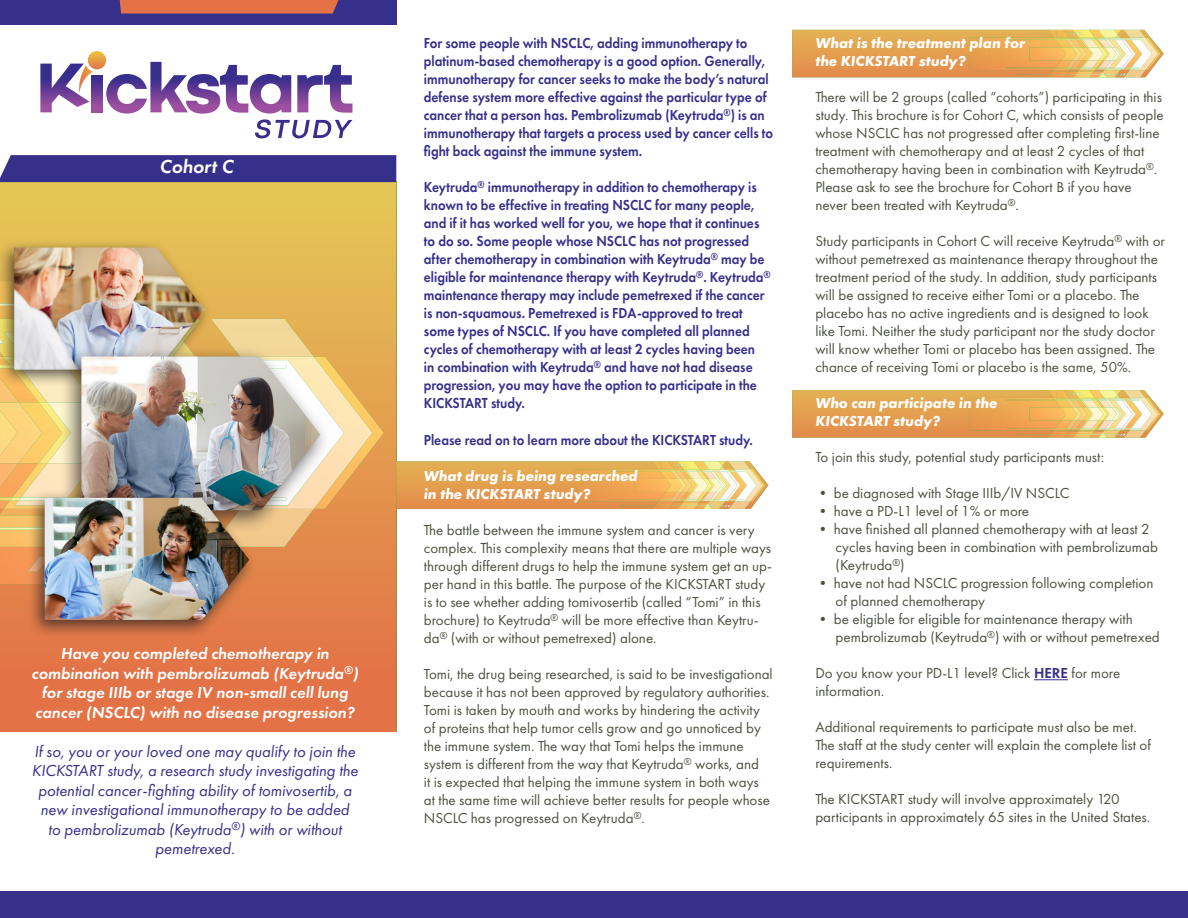
<style>
.page{position:relative;width:1188px;height:918px;background:#fff}
.page>*{position:absolute;margin:0;border:0;box-sizing:border-box;transform-origin:0 0}
.t1{font:italic 600 19.5px "Futura PT";color:#fff}
.t2{font:italic 16.5px/19.5px "Futura PT";color:#37308b;text-align:center}
.t3{font:italic 600 16.5px/19.5px "Futura PT";color:#fff;text-align:center}
.t4{font:15px/18px "Futura PT";color:#4b5141}
.t5{font:600 15px/18px "Futura PT";color:#37308b;scale:.9 1}
.t6{font:italic 700 15px/18px "Futura PT";color:#fff}
.s1{font-weight:600;color:#37308b}
</style>
<div class="page">
<div style="left:0;top:0;width:396px;height:25px;background:#37308b"></div>
<svg style="left:0;top:182px;width:396px;height:550px;background:#e3954d"></svg>
<img style="left:0;top:357px;width:384px;height:152px">
<img style="left:0;top:497px;width:4px;height:4px">
<img style="left:0;top:463px;width:4px;height:25px">
<img style="left:0;top:388px;width:4px;height:14px">
<img style="left:0;top:402px;width:4px;height:61px">
<img style="left:331px;top:357px;width:42px;height:152px">
<img style="left:331px;top:360px;width:13px;height:145px">
<svg style="left:0;top:509px;width:27px;height:6px"></svg>
<img style="left:4px;top:388px;width:35px;height:121px">
<img style="left:10px;top:497px;width:5px;height:4px">
<img style="left:39px;top:402px;width:8px;height:61px">
<img style="left:15px;top:463px;width:44px;height:42px">
<img style="left:19px;top:497px;width:8px;height:4px">
<img style="left:15px;top:388px;width:44px;height:14px">
<img style="left:47px;top:402px;width:12px;height:61px">
<img style="left:0;top:410px;width:17px;height:45px">
<svg style="left:213px;top:319px;width:101px;height:228px;background:#ecc681"></svg>
<img style="left:0;top:547px;width:27px;height:37px">
<img style="left:0;top:515px;width:27px;height:32px">
<img style="left:0;top:527px;width:27px;height:3px">
<svg style="left:93px;top:75px;width:9px;height:37px"></svg>
<svg style="left:40px;top:64px;width:53px;height:48px"></svg>
<svg style="left:106px;top:62px;width:247px;height:76px"></svg>
<svg style="left:88px;top:51px;width:18px;height:18px"></svg>
<div style="left:0;top:238px;width:213px;height:150px;background:#231f20;opacity:.75"></div>
<img style="left:14px;top:248px;width:190px;height:122px">
<svg style="left:120px;top:0;width:219px;height:14px;background:#da6e49"></svg>
<div style="left:0;top:155px;width:396px;height:27px;background:#37308b"></div>
<div style="left:0;top:892px;width:1188px;height:26px;background:#37308b"></div>
<div style="left:59px;top:345px;width:272px;height:189px;background:#231f20;opacity:.75"></div>
<img style="left:81px;top:357px;width:240px;height:153px">
<div style="left:27px;top:489px;width:230px;height:149px;background:#231f20;opacity:.75"></div>
<img style="left:45px;top:498px;width:204px;height:122px">
<svg style="left:792px;top:390px;width:372px;height:48px;background:#e6af63"></svg>
<svg style="left:792px;top:30px;width:372px;height:47px;background:#e7af63"></svg>
<svg style="left:396px;top:461px;width:372px;height:48px;background:#e6af63"></svg>
<hr style="left:1034px;top:679px;width:34px;height:1px;background:#37308b">
<p class="t1" style="left:160px;top:154px;width:75px">Cohort C</p>
<p class="t3" style="left:31px;top:644px;width:329px">Have you completed chemotherapy in combination with pembrolizumab (Keytruda<sup>®</sup>) for stage IIIb or stage IV non-small cell lung cancer (NSCLC) with no disease progression?</p>
<p class="t2" style="left:32px;top:742px;width:328px">If so, you or your loved one may qualify to join the KICKSTART study, a research study investigating the potential cancer-fighting ability of tomivosertib, a new investigational immunotherapy to be added<br>to pembrolizumab (Keytruda<sup>®</sup>) with or without pemetrexed.</p>
<p class="t5" style="left:424px;top:34px;width:390px">For some people with NSCLC, adding immunotherapy to platinum-based chemotherapy is a good option. Generally, immunotherapy for cancer seeks to make the body’s natural defense system more effective against the particular type of cancer that a person has. Pembrolizumab (Keytruda<sup>®</sup>) is an immunotherapy that targets a process used by cancer cells to fight back against the immune system.</p>
<p class="t5" style="left:424px;top:178px;width:387px">Keytruda<sup>®</sup> immunotherapy in addition to chemotherapy is known to be effective in treating NSCLC for many people, and if it has worked well for you, we hope that it continues to do so. Some people whose NSCLC has not progressed after chemotherapy in combination with Keytruda<sup>®</sup> may be eligible for maintenance therapy with Keytruda<sup>®</sup>. Keytruda<sup>® </sup>maintenance therapy may include pemetrexed if the cancer is non-squamous. Pemetrexed is FDA-approved to treat some types of NSCLC. If you have completed all planned cycles of chemotherapy with at least 2 cycles having been<br>in combination with Keytruda<sup>®</sup> and have not had disease progression, you may have the option to participate in the KICKSTART study.</p>
<p class="t5" style="left:424px;top:431px;width:367px">Please read on to learn more about the KICKSTART study.</p>
<p class="t6" style="left:424px;top:467px;width:215px">What drug is being researched</p>
<p class="t6" style="left:424px;top:485px;width:168px">in the KICKSTART study?</p>
<p class="t4" style="left:424px;top:521px;width:350px">The battle between the immune system and cancer is very complex. This complexity means that there are multiple ways through different drugs to help the immune system get an up&shy;per hand in this battle. The purpose of the KICKSTART study is to see whether adding tomivosertib (called “Tomi” in this brochure) to Keytruda<sup>®</sup> will be more effective than Keytru&shy;da<sup>®</sup> (with or without pemetrexed) alone.</p>
<p class="t4" style="left:424px;top:665px;width:350px">Tomi, the drug being researched, is said to be investigational because it has not been approved by regulatory authorities.<br>Tomi is taken by mouth and works by hindering the activity of proteins that help tumor cells grow and go unnoticed by the immune system. The way that Tomi helps the immune system is different from the way that Keytruda<sup>®</sup> works, and<br>it is expected that helping the immune system in both ways at the same time will achieve better results for people whose NSCLC has progressed on Keytruda<sup>®</sup>.</p>
<p class="t6" style="left:815px;top:34px;width:211px">What is the treatment plan for the KICKSTART study?</p>
<p class="t4" style="left:815px;top:88px;width:350px">There will be 2 groups (called “cohorts”) participating in this study. This brochure is for Cohort C, which consists of people whose NSCLC has not progressed after completing first-line treatment with chemotherapy and at least 2 cycles of that chemotherapy having been in combination with Keytruda<sup>®</sup>.<br>Please ask to see the brochure for Cohort B if you have never been treated with Keytruda<sup>®</sup>.</p>
<p class="t4" style="left:815px;top:232px;width:351px">Study participants in Cohort C will receive Keytruda<sup>®</sup> with or without pemetrexed as maintenance therapy throughout the treatment period of the study. In addition, study participants will be assigned to receive either Tomi or a placebo. The placebo has no active ingredients and is designed to look like Tomi. Neither the study participant nor the study doctor will know whether Tomi or placebo has been assigned. The chance of receiving Tomi or placebo is the same, 50%.</p>
<p class="t6" style="left:815px;top:394px;width:184px">Who can participate in the</p>
<p class="t6" style="left:815px;top:412px;width:127px">KICKSTART study?</p>
<p class="t4" style="left:815px;top:448px;width:290px">To join this study, potential study participants must:</p>
<p class="t4" style="left:815px;top:484px;width:255px">• be diagnosed with Stage IIIb/IV NSCLC</p>
<p class="t4" style="left:815px;top:502px;width:215px">• have a PD-L1 level of 1% or more</p>
<p class="t4" style="left:836px;top:520px;width:324px;text-indent:-20px">• have finished all planned chemotherapy with at least 2 cycles having been in combination with pembrolizumab (Keytruda<sup>®</sup>)</p>
<p class="t4" style="left:836px;top:574px;width:319px;text-indent:-20px">• have not had NSCLC progression following completion of planned chemotherapy</p>
<p class="t4" style="left:836px;top:610px;width:326px;text-indent:-20px">• be eligible for eligible for maintenance therapy with pembrolizumab (Keytruda<sup>®</sup>) with or without pemetrexed</p>
<p class="t4" style="left:815px;top:664px;width:306px">Do you know your PD-L1 level? Click <span class="s1">HERE</span> for more information.</p>
<p class="t4" style="left:815px;top:718px;width:337px">Additional requirements to participate must also be met.<br>The staff at the study center will explain the complete list of requirements.</p>
<p class="t4" style="left:815px;top:790px;width:336px">The KICKSTART study will involve approximately 120 participants in approximately 65 sites in the United States.</p>
</div>
